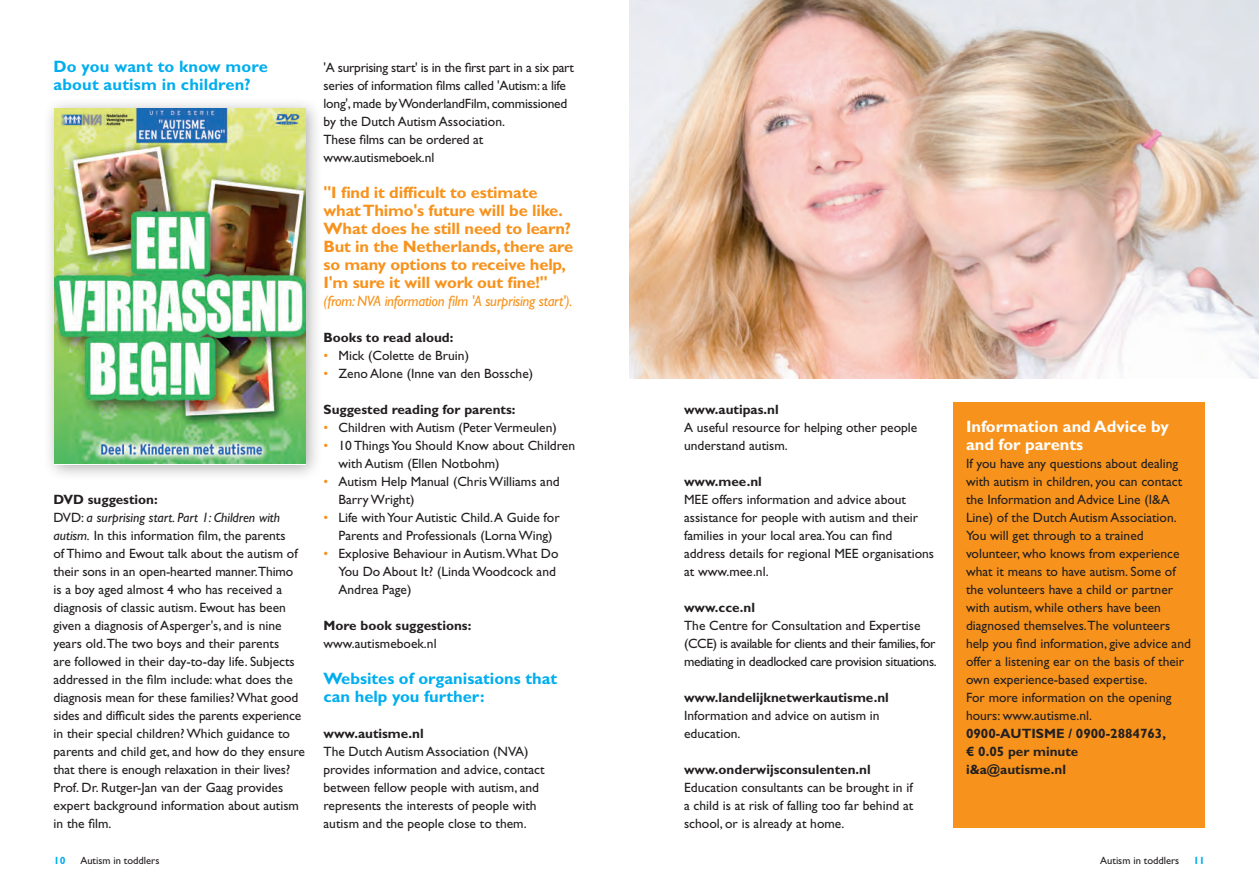
<style>
.page{position:relative;width:1259px;height:893px;background:#fff}
.page>*{position:absolute;margin:0;border:0;box-sizing:border-box;transform-origin:0 0}
.t1{font:700 16.5px/18px "Gill Sans Std";letter-spacing:-.01em;color:#f7931d}
.t2{font:700 16.5px/18px "Gill Sans Std";color:#00aeef}
.t3{font:700 16.5px/18px "Gill Sans Std";color:#fff}
.t4{font:italic 15px "Gill Sans Std";letter-spacing:-.02em;color:#f7931d}
.Standaard{font:13.5px/18px "Gill Sans Std";color:#231f20}
.Normaal__web{font:13.5px/18px "Gill Sans Std";color:#231f20}
.Standaard-2{font:700 13.5px "Gill Sans Std";color:#231f20}
.Standaard-3{font:13.5px/18px "Gill Sans Std";letter-spacing:-.03em;color:#231f20}
.Normaal__web-2{font:700 13.5px "Gill Sans Std";color:#231f20}
.t5{font:10.5px "Gill Sans Std";color:#231f20}
.t6{font:700 10.5px "Gill Sans Std";color:#00aeef}
.s1{font-style:italic}
.s2{color:#f7931d}
</style>
<div class="page">
<img style="left:629px;top:0;width:630px;height:378px">
<div style="left:42px;top:96px;width:287px;height:392px;background:#231f20;opacity:.35"></div>
<img style="left:54px;top:108px;width:252px;height:356px">
<div style="left:953px;top:403px;width:252px;height:425px;background:#f7931d"></div>
<p class="t2" style="left:54px;top:57px;width:216px">Do you want to know more about autism in children?</p>
<p class="Standaard-2" style="left:54px;top:491px;width:106px">DVD suggestion:</p>
<p class="Standaard" style="left:54px;top:509px;width:253px">DVD: <span class="s1">a surprising start. Part 1: Children with autism.</span> In this information film, the parents<br>of Thimo and Ewout talk about the autism of their sons in an open-hearted manner.Thimo<br>is a boy aged almost 4 who has received a diagnosis of classic autism. Ewout has been given a diagnosis of Asperger's, and is nine years old.The two boys and their parents<br>are followed in their day-to-day life. Subjects addressed in the film include: what does the diagnosis mean for these families? What good sides and difficult sides the parents experience in their special children? Which guidance to parents and child get, and how do they ensure that there is enough relaxation in their lives?<br>Prof. Dr. Rutger-Jan van der Gaag provides expert background information about autism in the film.</p>
<p class="Standaard" style="left:323px;top:58px;width:252px">'A surprising start' is in the first part in a six part series of information films called 'Autism: a life long', made by WonderlandFilm, commissioned by the Dutch Autism Association.</p>
<p class="Standaard" style="left:323px;top:130px;width:161px">These films can be ordered at</p>
<p class="Standaard" style="left:323px;top:148px;width:112px">www.autismeboek.nl</p>
<p class="t1" style="left:323px;top:183px;width:251px">"I find it difficult to estimate what Thimo's future will be like.<br>What does he still need to learn?<br>But in the Netherlands, there are so many options to receive help,<br>I'm sure it will work out fine!"</p>
<p class="t4" style="left:323px;top:292px;width:250px">(from: NVA information film 'A surprising start').</p>
<p class="Standaard-2" style="left:323px;top:329px;width:131px">Books to read aloud:</p>
<p class="Standaard" style="left:323px;top:347px;width:147px"><span class="s2">•</span> Mick (Colette de Bruin)</p>
<p class="Standaard" style="left:323px;top:365px;width:211px"><span class="s2">•</span> Zeno Alone (Inne van den Bossche)</p>
<p class="Standaard-2" style="left:323px;top:401px;width:193px">Suggested reading for parents:</p>
<p class="Standaard" style="left:323px;top:419px;width:235px"><span class="s2">•</span> Children with Autism (Peter Vermeulen)</p>
<p class="Standaard" style="left:338px;top:437px;width:238px;text-indent:-15px"><span class="s2">•</span> 10 Things You Should Know about Children with Autism (Ellen Notbohm)</p>
<p class="Standaard" style="left:338px;top:473px;width:223px;text-indent:-15px"><span class="s2">•</span> Autism Help Manual (Chris Williams and<br>Barry Wright)</p>
<p class="Standaard" style="left:323px;top:509px;width:238px;text-align:center"><span class="s2">•</span> Life with Your Autistic Child. A Guide for<br>Parents and Professionals (Lorna Wing)</p>
<p class="Standaard" style="left:338px;top:545px;width:221px;text-indent:-15px"><span class="s2">•</span> Explosive Behaviour in Autism.What Do<br>You Do About It? (Linda Woodcock and<br>Andrea Page)</p>
<p class="Standaard-2" style="left:323px;top:617px;width:149px">More book suggestions:</p>
<p class="Standaard" style="left:323px;top:635px;width:115px">www.autismeboek.nl</p>
<p class="t2" style="left:323px;top:669px;width:235px">Websites of organisations that can help you further:</p>
<p class="Standaard-2" style="left:323px;top:725px;width:102px">www.autisme.nl</p>
<p class="Standaard" style="left:323px;top:743px;width:223px">The Dutch Autism Association (NVA) provides information and advice, contact between fellow people with autism, and represents the interests of people with autism and the people close to them.</p>
<p class="Standaard-2" style="left:684px;top:401px;width:96px">www.autipas.nl</p>
<p class="Standaard" style="left:684px;top:419px;width:235px">A useful resource for helping other people understand autism.</p>
<p class="Standaard-2" style="left:684px;top:473px;width:79px">www.mee.nl</p>
<p class="Standaard" style="left:684px;top:491px;width:251px">MEE offers information and advice about assistance for people with autism and their families in your local area.You can find address details for regional MEE organisations at www.mee.nl.</p>
<p class="Standaard-2" style="left:684px;top:599px;width:72px">www.cce.nl</p>
<p class="Standaard-3" style="left:684px;top:617px;width:254px">The Centre for Consultation and Expertise (CCE) is available for clients and their families, for mediating in deadlocked care provision situations.</p>
<p class="Standaard-2" style="left:684px;top:689px;width:206px">www.landelijknetwerkautisme.nl</p>
<p class="Standaard" style="left:684px;top:707px;width:197px">Information and advice on autism in education.</p>
<p class="Standaard-2" style="left:684px;top:761px;width:188px">www.onderwijsconsulenten.nl</p>
<p class="Standaard" style="left:684px;top:778px;width:231px;text-align:justify">Education consultants can be brought in if a child is at risk of falling too far behind at school, or is already at home.</p>
<p class="t3" style="left:966px;top:417px;width:204px">Information and Advice by and for parents</p>
<p class="Normaal__web" style="left:966px;top:455px;width:226px">If you have any questions about dealing with autism in children, you can contact the Information and Advice Line (I&amp;A Line) of the Dutch Autism Association.<br>You will get through to a trained volunteer, who knows from experience what it means to have autism. Some of the volunteers have a child or partner with autism, while others have been diagnosed themselves.The volunteers help you find information, give advice and offer a listening ear on the basis of their own experience-based expertise.</p>
<p class="Normaal__web" style="left:966px;top:688px;width:207px">For more information on the opening hours: www.autisme.nl.</p>
<p class="Normaal__web-2" style="left:966px;top:725px;width:201px">0900-AUTISME / 0900-2884763,</p>
<p class="Normaal__web-2" style="left:966px;top:743px;width:114px">€ 0.05 per minute</p>
<p class="Normaal__web-2" style="left:966px;top:761px;width:101px">i&amp;a@autisme.nl</p>
<p class="t6" style="left:54px;top:854px;width:13px">10</p>
<p class="t5" style="left:80px;top:854px;width:81px">Autism in toddlers</p>
<p class="t5" style="left:1100px;top:854px;width:81px">Autism in toddlers</p>
<p class="t6" style="left:1193px;top:854px;width:13px">11</p>
</div>
